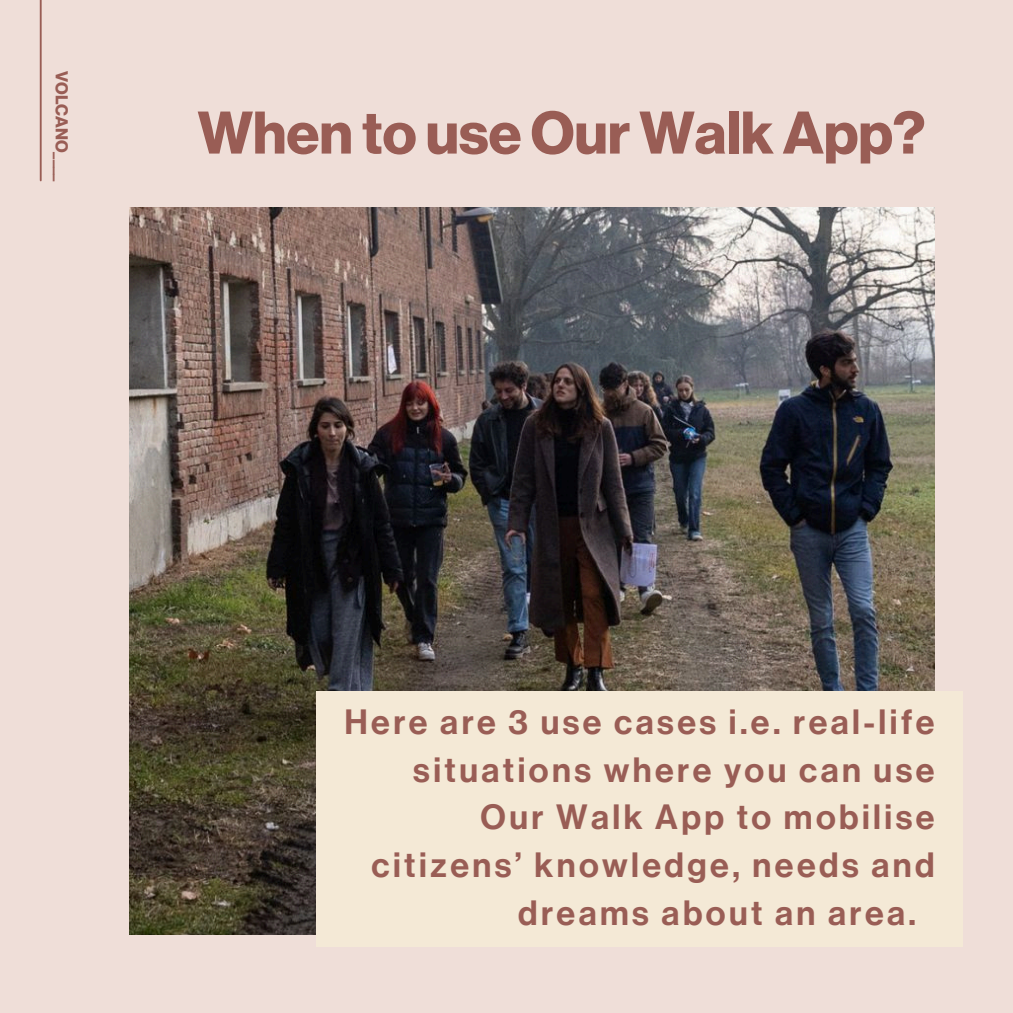
<style>
.page{position:relative;width:1013px;height:1013px;background:#fff}
.page>*{position:absolute;margin:0;border:0;box-sizing:border-box;transform-origin:0 0}
.t1{font:700 58.75px "Neue Haas Display";color:#995d55}
.t2{font:34.38px "Neue Haas Display Mediu";letter-spacing:.1em;color:#995d55}
.t3{font:700 16.88px "Neue Haas Display";color:#995d55}
</style>
<div class="page">
<div style="left:0;top:0;width:1012px;height:1012px;background:#efded8"></div>
<hr style="left:40px;top:0;width:2px;height:180px;background:#995d55">
<img style="left:130px;top:207px;width:804px;height:727px">
<div style="left:316px;top:690px;width:646px;height:256px;background:#f4e9d6"></div>
<p class="t3" style="left:69px;top:71px;width:112px;rotate:90deg">VOLCANO____</p>
<h1 class="t1" style="left:198px;top:105px;width:729px">When to use Our WalkApp?</h1>
<h2 class="t2" style="left:344px;top:705px;width:591px">Here are 3 use cases i.e. real-life</h2>
<h2 class="t2" style="left:413px;top:753px;width:523px">situations where you can use</h2>
<h2 class="t2" style="left:480px;top:801px;width:455px">Our Walk App to mobilise</h2>
<h2 class="t2" style="left:371px;top:849px;width:564px">citizens’ knowledge, needs and</h2>
<h2 class="t2" style="left:518px;top:897px;width:399px">dreams about an area.</h2>
</div>
